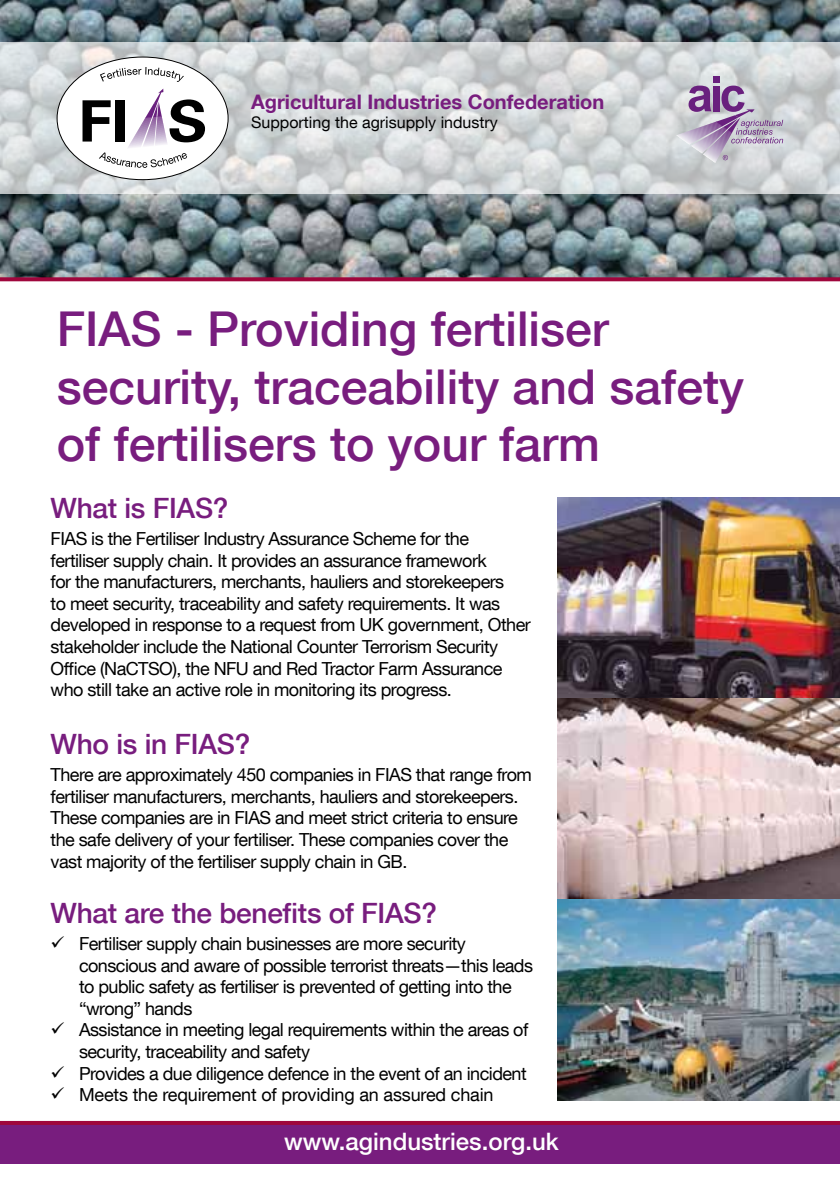
<style>
.page{position:relative;width:840px;height:1191px;background:#fff}
.page>*{position:absolute;margin:0;border:0;box-sizing:border-box;transform-origin:0 0}
.t1{font:500 48px/57.6px "Helvetica Neue LT Com";color:#781d7e}
.t2{font:500 28px "Helvetica Neue LT Com";letter-spacing:-.01em;color:#781d7e}
.t3{font:500 24px "Helvetica Neue LT Com";color:#fff}
.t4{font:700 20px "Helvetica Neue LT Com";color:#781d7e}
.t5{font:18px/21.6px "Helvetica Neue LT Com";letter-spacing:-.03em;color:#000}
.t6{font:18px "Helvetica Neue LT Com";letter-spacing:-.01em;color:#000}
.t7{font:16px "Helvetica Neue LT Com";color:#000}
</style>
<div class="page">
<img style="left:0;top:0;width:839px;height:281px">
<svg style="left:0;top:43px;width:839px;height:151px;background:#d1d5d7"></svg>
<div style="left:57px;top:57px;width:171px;height:123px;background:#fff;border-radius:50%"></div>
<svg style="left:82px;top:88px;width:123px;height:80px"></svg>
<svg style="left:100px;top:67px;width:84px;height:15px"></svg>
<div style="left:712px;top:77px;width:7px;height:6px;background:#69207e"></div>
<svg style="left:675px;top:86px;width:107px;height:77px;background:#baaec3"></svg>
<div style="left:0;top:1124px;width:839px;height:40px;background:#781d7e"></div>
<img style="left:557px;top:497px;width:282px;height:603px">
<hr style="left:0;top:1121px;width:839px;height:4px;background:#9f063c">
<p class="t4" style="left:251px;top:89px;width:354px">Agricultural Industries Confederation</p>
<p class="t7" style="left:251px;top:113px;width:248px">Supporting the agrisupply industry</p>
<h1 class="t1" style="left:57px;top:300px;width:688px">FIAS - Providing fertiliser security, traceability and safety of fertilisers to your farm</h1>
<h2 class="t2" style="left:51px;top:491px;width:179px">What is FIAS?</h2>
<p class="t5" style="left:51px;top:527px;width:481px">FIAS is the Fertiliser Industry Assurance Scheme for the fertiliser supply chain. It provides an assurance framework<br>for the manufacturers, merchants, hauliers and storekeepers<br>to meet security, traceability and safety requirements. It was developed in response to a request from UK government, Other stakeholder include the National Counter Terrorism Security Office (NaCTSO), the NFU and Red Tractor Farm Assurance who still take an active role in monitoring its progress.</p>
<h2 class="t2" style="left:51px;top:727px;width:201px">Who is in FIAS?</h2>
<p class="t5" style="left:51px;top:763px;width:482px">There are approximately 450 companies in FIAS that range from fertiliser manufacturers, merchants, hauliers and storekeepers.<br>These companies are in FIAS and meet strict criteria to ensure the safe delivery of your fertiliser. These companies cover the vast majority of the fertiliser supply chain in GB.</p>
<h2 class="t2" style="left:51px;top:896px;width:387px">What are the benefits of FIAS?</h2>
<p class="t5" style="left:79px;top:932px;width:455px;text-indent:-28px">✓ Fertiliser supply chain businesses are more security conscious and aware of possible terrorist threats—this leads to public safety as fertiliser is prevented of getting into the “wrong” hands</p>
<p class="t5" style="left:79px;top:1018px;width:450px;text-indent:-28px">✓ Assistance in meeting legal requirements within the areas of security, traceability and safety</p>
<p class="t5" style="left:51px;top:1062px;width:477px">✓ Provides a due diligence defence in the event of an incident</p>
<p class="t6" style="left:51px;top:1083px;width:444px">✓ Meets the requirement of providing an assured chain</p>
<h3 class="t3" style="left:284px;top:1127px;width:276px">www.agindustries.org.uk</h3>
</div>
